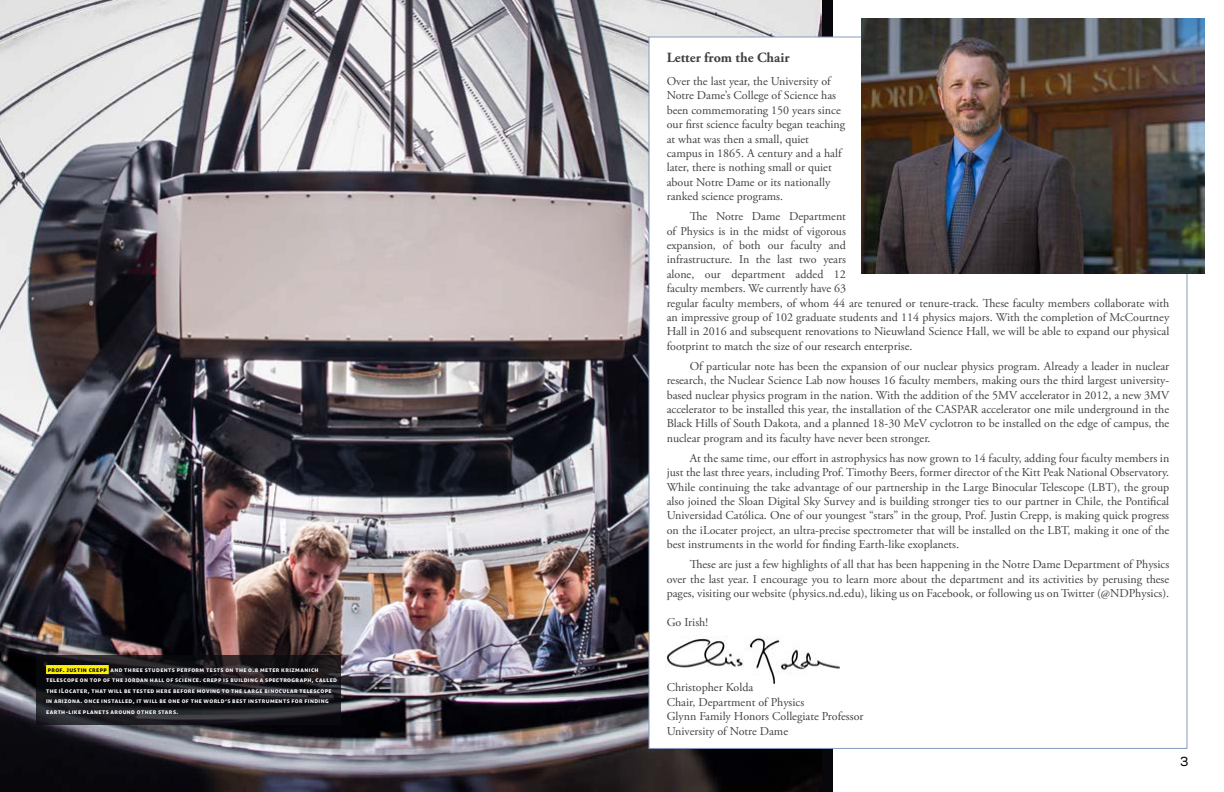
<style>
.page{position:relative;width:1224px;height:792px;background:#fff}
.page>*{position:absolute;margin:0;border:0;box-sizing:border-box;transform-origin:0 0}
.t1{font:700 14px "Adobe Garamond Pro";color:#414042}
.t2{font:12px/14.4px "Adobe Garamond Pro";color:#414042}
.t3{font:500 12px "Galaxie Polaris";color:#000}
.t4{font:700 6.5px/10.4px "Aller";letter-spacing:.065em;color:#fff}
.s1{color:#000}
</style>
<div class="page">
<img style="left:0;top:0;width:821px;height:792px">
<div style="left:649px;top:37px;width:538px;height:712px;background:#fff"></div>
<img style="left:862px;top:18px;width:343px;height:256px">
<img style="left:666px;top:636px;width:174px;height:48px">
<svg style="left:36px;top:656px;width:305px;height:69px;background:#19181d"></svg>
<div style="left:46px;top:665px;width:63px;height:9px;background:#fff200"></div>
<p class="t4" style="left:46px;top:664px;width:292px"><span class="s1">prof. justin crepp</span> and three students perform tests on the 0.8 meter krizmanich telescope on top of the jordan hall of science. crepp is building a spectrograph, called the iLocater, that will be tested here before moving to the large binocular telescope in arizona. once installed, it will be one of the world’s best instruments for finding earth-like planets around other stars.</p>
<p class="t1" style="left:667px;top:49px;width:125px">Letter from the Chair</p>
<p class="t2" style="left:667px;top:74px;width:180px">Over the last year, the University of Notre Dame’s College of Science has been commemorating 150 years since our first science faculty began teaching at what was then a small, quiet campus in 1865. A century and a half later, there is nothing small or quiet about Notre Dame or its nationally ranked science programs.</p>
<p class="t2" style="left:667px;top:210px;width:504px;text-indent:23px">The Notre Dame Department<br>of Physics is in the midst of vigorous<br>expansion, of both our faculty and<br>infrastructure. In the last two years<br>alone, our department added 12<br>faculty members. We currently have 63<br>regular faculty members, of whom 44 are tenured or tenure-track. These faculty members collaborate with an impressive group of 102 graduate students and 114 physics majors. With the completion of McCourtney Hall in 2016 and subsequent renovations to Nieuwland Science Hall, we will be able to expand our physical footprint to match the size of our research enterprise.</p>
<p class="t2" style="left:667px;top:359px;width:504px;text-align:justify;text-indent:23px">Of particular note has been the expansion of our nuclear physics program. Already a leader in nuclear research, the Nuclear Science Lab now houses 16 faculty members, making ours the third largest university&shy;based nuclear physics program in the nation. With the addition of the 5MV accelerator in 2012, a new 3MV accelerator to be installed this year, the installation of the CASPAR accelerator one mile underground in the Black Hills of South Dakota, and a planned 18-30 MeV cyclotron to be installed on the edge of campus, the nuclear program and its faculty have never been stronger.</p>
<p class="t2" style="left:667px;top:451px;width:504px;text-align:justify;text-indent:23px">At the same time, our effort in astrophysics has now grown to 14 faculty, adding four faculty members in just the last three years, including Prof. Timothy Beers, former director of the Kitt Peak National Observatory.<br>While continuing the take advantage of our partnership in the Large Binocular Telescope (LBT), the group also joined the Sloan Digital Sky Survey and is building stronger ties to our partner in Chile, the Pontifical Universidad Católica. One of our youngest “stars” in the group, Prof. Justin Crepp, is making quick progress on the iLocater project, an ultra-precise spectrometer that will be installed on the LBT, making it one of the best instruments in the world for finding Earth-like exoplanets.</p>
<p class="t2" style="left:667px;top:558px;width:504px;text-align:justify;text-indent:23px">These are just a few highlights of all that has been happening in the Notre Dame Department of Physics over the last year. I encourage you to learn more about the department and its activities by perusing these pages, visiting our website (physics.nd.edu), liking us on Facebook, or following us on Twitter (@NDPhysics).</p>
<p class="t2" style="left:667px;top:615px;width:43px">Go Irish!</p>
<p class="t2" style="left:667px;top:681px;width:198px">Christopher Kolda<br>Chair, Department of Physics<br>Glynn Family Honors Collegiate Professor<br>University of Notre Dame</p>
<p class="t3" style="left:1180px;top:752px;width:10px">3</p>
</div>
